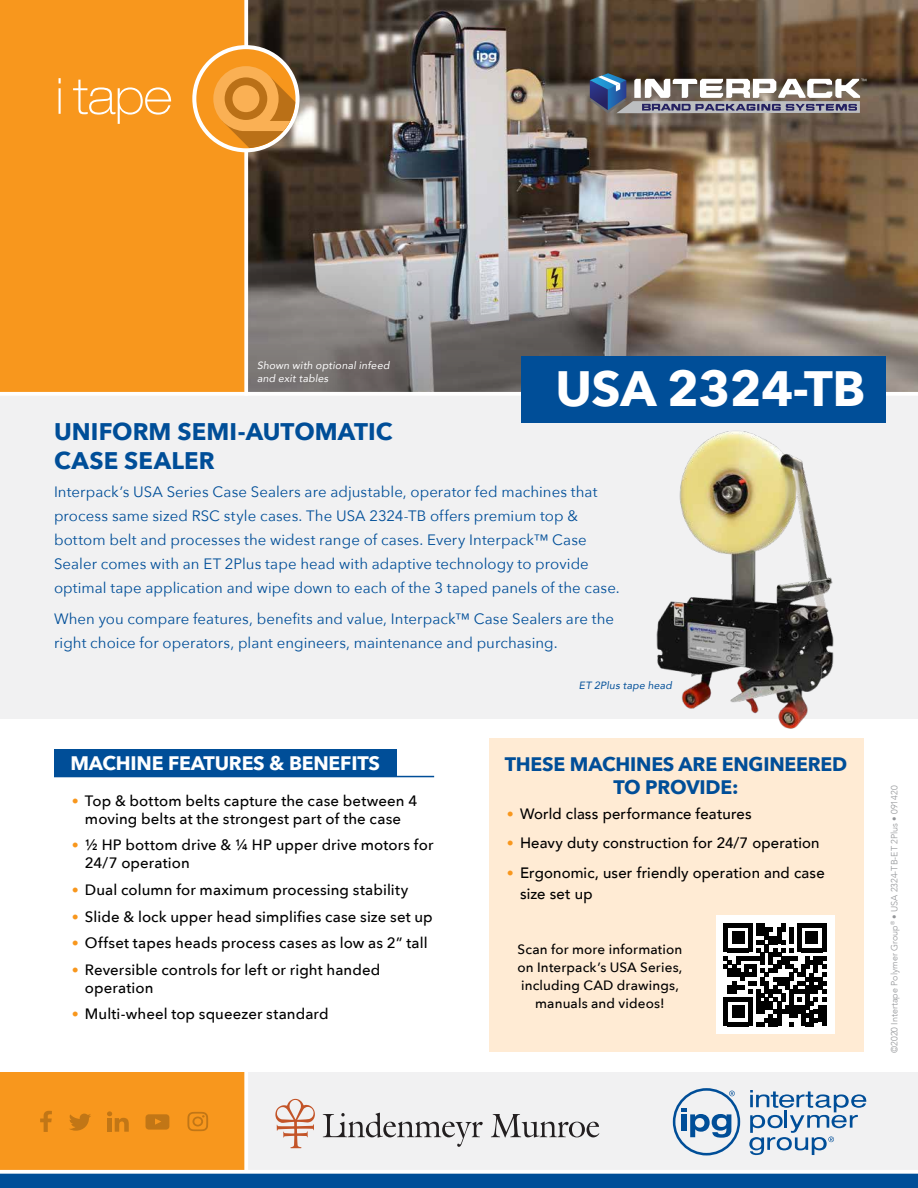
<style>
.page{position:relative;width:918px;height:1188px;background:#fff}
.page>*{position:absolute;margin:0;border:0;box-sizing:border-box;transform-origin:0 0}
.t1{font:700 49.5px "Avenir Next";letter-spacing:-.01em;color:#fff}
.t2{font:700 24px/28.5px "Avenir Next";color:#004e98}
.t3{font:700 19.5px/23.4px "Avenir Next";letter-spacing:-.01em;color:#004e98;text-align:center}
.t4{font:700 19.5px "Avenir Next";letter-spacing:-.01em;color:#fff}
.t5{font:15px/24px "Avenir Next";letter-spacing:.005em;color:#004e98}
.t6{font:500 15px/18px "Avenir Next";letter-spacing:.005em;color:#000}
.t7{font:500 15px/21px "Avenir";letter-spacing:.01em;color:#000}
.t8{font:500 13.5px/18px "Avenir Next";letter-spacing:.01em;color:#000;text-align:center}
.t9{font:italic 10.5px/12.6px "Avenir";letter-spacing:.02em;color:#fff}
.t10{font:italic 10.5px "Avenir";letter-spacing:.02em;color:#004e98}
.t11{font:300 9px "Avenir";color:#939598}
.s1{font-family:"DIN Pro";color:#f8971d}
</style>
<div class="page">
<div style="left:0;top:396px;width:918px;height:323px;background:#f1f1f2"></div>
<div style="left:248px;top:1072px;width:670px;height:98px;background:#f1f1f2"></div>
<div style="left:0;top:0;width:338px;height:394px;background:#f8971d"></div>
<div style="left:0;top:1072px;width:244px;height:98px;background:#f8971d"></div>
<img style="left:248px;top:0;width:670px;height:247px">
<svg style="left:244px;top:0;width:4px;height:392px"></svg>
<svg style="left:244px;top:1072px;width:1px;height:98px"></svg>
<svg style="left:590px;top:73px;width:276px;height:40px"></svg>
<img style="left:248px;top:247px;width:670px;height:145px">
<hr style="left:0;top:392px;width:918px;height:4px;background:#fff">
<div style="left:0;top:1174px;width:918px;height:14px;background:#004e98"></div>
<svg style="left:40px;top:1111px;width:12px;height:21px"></svg>
<svg style="left:107px;top:1111px;width:22px;height:21px"></svg>
<svg style="left:146px;top:1114px;width:23px;height:16px"></svg>
<svg style="left:69px;top:1114px;width:22px;height:17px"></svg>
<svg style="left:187px;top:1112px;width:21px;height:19px"></svg>
<svg style="left:0;top:1173px;width:918px;height:1px"></svg>
<svg style="left:192px;top:45px;width:108px;height:107px"></svg>
<div style="left:196px;top:49px;width:100px;height:99px;background:#f7961c;border-radius:50px"></div>
<svg style="left:213px;top:66px;width:83px;height:82px"></svg>
<hr style="left:59px;top:88px;width:2px;height:26px;background:#fff">
<svg style="left:73px;top:80px;width:98px;height:44px"></svg>
<svg style="left:749px;top:1090px;width:117px;height:65px"></svg>
<svg style="left:673px;top:1088px;width:67px;height:67px"></svg>
<div style="left:522px;top:356px;width:364px;height:66px;background:#004e98"></div>
<div style="left:54px;top:749px;width:342px;height:27px;background:#004e98"></div>
<hr style="left:54px;top:776px;width:380px;height:1px;background:#004e98">
<img style="left:656px;top:431px;width:178px;height:298px">
<div style="left:489px;top:739px;width:375px;height:313px;background:#ffebd4"></div>
<div style="left:716px;top:915px;width:118px;height:119px;background:#fff"></div>
<svg style="left:724px;top:924px;width:102px;height:102px"></svg>
<hr style="left:822px;top:1006px;width:4px;height:20px;background:#000">
<svg style="left:275px;top:1099px;width:40px;height:49px"></svg>
<svg style="left:323px;top:1113px;width:160px;height:34px"></svg>
<svg style="left:491px;top:1114px;width:108px;height:24px"></svg>
<p class="t9" style="left:257px;top:359px;width:134px">Shown with optional infeed and exit tables</p>
<p class="t1" style="left:556px;top:346px;width:311px">USA 2324-TB</p>
<p class="t2" style="left:54px;top:417px;width:340px">UNIFORM SEMI-AUTOMATIC<br>CASE SEALER</p>
<p class="t5" style="left:54px;top:479px;width:567px">Interpack’s USA Series Case Sealers are adjustable, operator fed machines that process same sized RSC style cases. The USA 2324-TB offers premium top &amp; bottom belt and processes the widest range of cases. Every Interpack™ Case Sealer comes with an ET 2Plus tape head with adaptive technology to provide optimal tape application and wipe down to each of the 3 taped panels of the case.</p>
<p class="t5" style="left:54px;top:606px;width:562px">When you compare features, benefits and value, Interpack™ Case Sealers are the right choice for operators, plant engineers, maintenance and purchasing.</p>
<p class="t4" style="left:70px;top:746px;width:311px">MACHINE FEATURES &amp; BENEFITS</p>
<p class="t6" style="left:71px;top:791px;width:347px;text-align:center"><span class="s1">•</span> Top &amp; bottom belts capture the case between 4 moving belts at the strongest part of the case</p>
<p class="t6" style="left:85px;top:836px;width:350px;text-indent:-14px"><span class="s1">•</span> ½ HP bottom drive &amp; ¼ HP upper drive motors for<br>24/7 operation</p>
<p class="t6" style="left:71px;top:880px;width:338px"><span class="s1">•</span> Dual column for maximum processing stability</p>
<p class="t6" style="left:71px;top:907px;width:363px"><span class="s1">•</span> Slide &amp; lock upper head simplifies case size set up</p>
<p class="t6" style="left:71px;top:933px;width:358px"><span class="s1">•</span> Offset tapes heads process cases as low as 2” tall</p>
<p class="t6" style="left:85px;top:960px;width:297px;text-indent:-14px"><span class="s1">•</span> Reversible controls for left or right handed operation</p>
<p class="t6" style="left:71px;top:1005px;width:259px"><span class="s1">•</span> Multi-wheel top squeezer standard</p>
<p class="t10" style="left:579px;top:679px;width:95px">ET 2Plus tape head</p>
<p class="t3" style="left:505px;top:752px;width:344px">THESE MACHINES ARE ENGINEERED<br>TO PROVIDE:</p>
<p class="t7" style="left:507px;top:802px;width:247px"><span class="s1">•</span> World class performance features</p>
<p class="t7" style="left:507px;top:832px;width:315px"><span class="s1">•</span> Heavy duty construction for 24/7 operation</p>
<p class="t7" style="left:520px;top:861px;width:306px;text-indent:-14px"><span class="s1">•</span> Ergonomic, user friendly operation and case size set up</p>
<p class="t8" style="left:518px;top:939px;width:166px">Scan for more information on Interpack’s USA Series, including CAD drawings, manuals and videos!</p>
<p class="t11" style="left:889px;top:1053px;width:269px;rotate:-90deg">©2020 Intertape Polymer Group<sup>®</sup> • USA 2324-TB-ET 2Plus • 091420</p>
</div>
